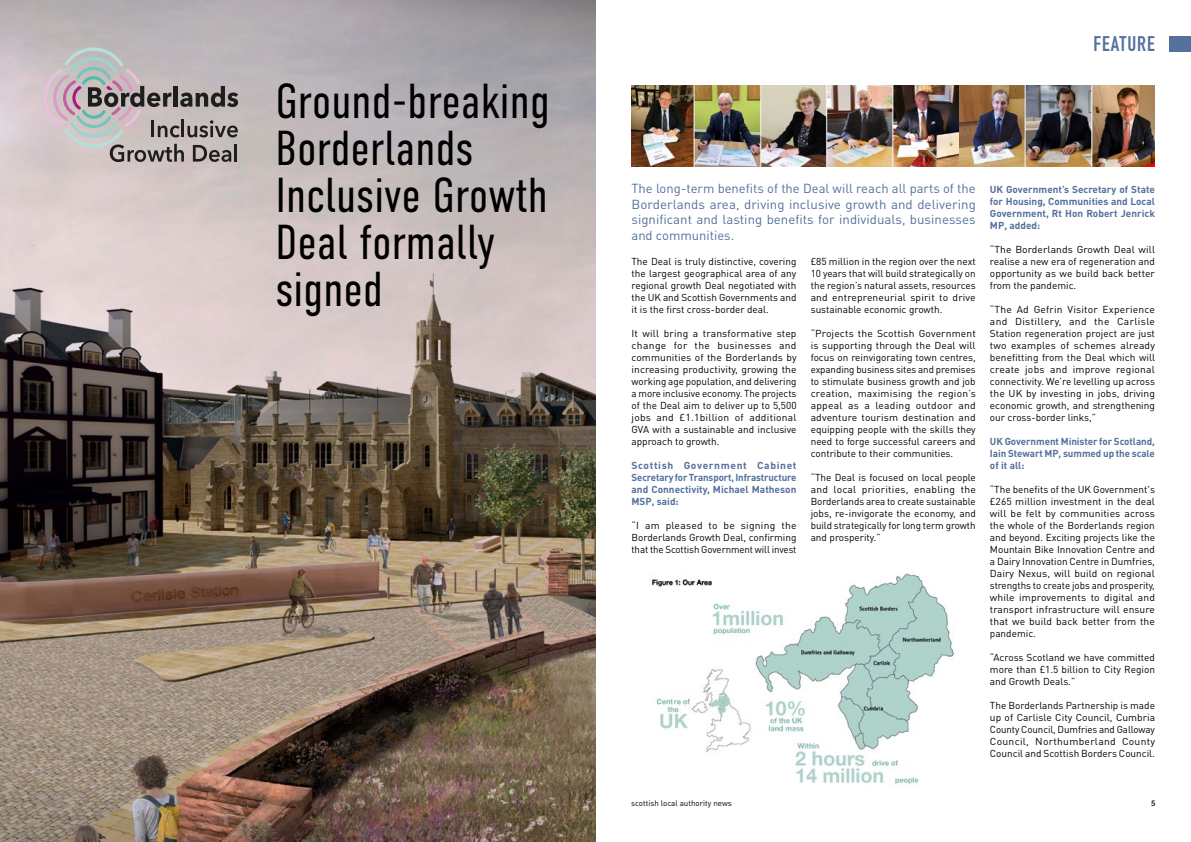
<style>
.page{position:relative;width:1191px;height:842px;background:#fff}
.page>*{position:absolute;margin:0;border:0;box-sizing:border-box;transform-origin:0 0}
.t1{font:300 49px/47px "DIN Condensed";color:#000}
.t2{font:20.9px "DIN Engschrift Std";letter-spacing:.05em;color:#54709c}
.t3{font:13px/15.6px "DIN Pro";letter-spacing:.005em;color:#54709c;text-align:justify}
.t4{font:10px/12px "DIN Pro";color:#000;text-align:justify}
.t5{font:700 10px/12px "DIN Pro";color:#54709c;text-align:justify}
.t6{font:8px "DIN Pro";color:#000}
.t7{font:600 7.7px "Raleway";color:#000}
</style>
<div class="page">
<img style="left:0;top:0;width:595px;height:842px">
<div style="left:1169px;top:36px;width:22px;height:15px;background:#54709c"></div>
<img style="left:651px;top:573px;width:304px;height:211px">
<svg style="left:44px;top:47px;width:194px;height:115px;background:#b0a9ab"></svg>
<img style="left:631px;top:85px;width:524px;height:81px">
<h1 class="t1" style="left:275px;top:78px;width:276px">Ground-breaking<br>Borderlands<br>Inclusive Growth<br>Deal formally signed</h1>
<h2 class="t2" style="left:1093px;top:31px;width:63px">FEATURE</h2>
<h3 class="t3" style="left:631px;top:180px;width:346px">The long-term benefits of the Deal will reach all parts of the Borderlands area, driving inclusive growth and delivering significant and lasting benefits for individuals, businesses and communities.</h3>
<p class="t4" style="left:631px;top:255px;width:166px">The Deal is truly distinctive, covering the largest geographical area of any regional growth Deal negotiated with the UK and Scottish Governments and it is the first cross-border deal.</p>
<p class="t4" style="left:631px;top:327px;width:167px">It will bring a transformative step change for the businesses and communities of the Borderlands by increasing productivity, growing the working age population, and delivering a more inclusive economy. The projects of the Deal aim to deliver up to 5,500 jobs and £1.1billion of additional GVA with a sustainable and inclusive approach to growth.</p>
<p class="t5" style="left:631px;top:459px;width:167px">Scottish Government Cabinet Secretary for Transport, Infrastructure and Connectivity, Michael Matheson MSP, said:</p>
<p class="t4" style="left:631px;top:519px;width:166px">“I am pleased to be signing the Borderlands Growth Deal, confirming that the Scottish Government will invest</p>
<p class="t4" style="left:810px;top:255px;width:166px">£85 million in the region over the next 10 years that will build strategically on the region’s natural assets, resources and entrepreneurial spirit to drive sustainable economic growth.</p>
<p class="t4" style="left:810px;top:327px;width:167px">“Projects the Scottish Government is supporting through the Deal will focus on reinvigorating town centres, expanding business sites and premises to stimulate business growth and job creation, maximising the region’s appeal as a leading outdoor and adventure tourism destination and equipping people with the skills they need to forge successful careers and contribute to their communities.</p>
<p class="t4" style="left:810px;top:471px;width:167px">“The Deal is focused on local people and local priorities, enabling the Borderlands area to create sustainable jobs, re-invigorate the economy, and build strategically for long term growth and prosperity.”</p>
<p class="t5" style="left:990px;top:183px;width:167px">UK Government’s Secretary of State for Housing, Communities and Local Government, Rt Hon Robert Jenrick MP, added:</p>
<p class="t4" style="left:990px;top:243px;width:167px">“The Borderlands Growth Deal will realise a new era of regeneration and opportunity as we build back better from the pandemic.</p>
<p class="t4" style="left:990px;top:303px;width:167px">“The Ad Gefrin Visitor Experience and Distillery, and the Carlisle Station regeneration project are just two examples of schemes already benefitting from the Deal which will create jobs and improve regional connectivity. We’re levelling up across the UK by investing in jobs, driving economic growth, and strengthening our cross-border links,”</p>
<p class="t5" style="left:990px;top:435px;width:167px">UK Government Minister for Scotland, Iain Stewart MP, summed up the scale of it all:</p>
<p class="t4" style="left:990px;top:483px;width:167px">“The benefits of the UK Government's £265 million investment in the deal will be felt by communities across the whole of the Borderlands region and beyond. Exciting projects like the Mountain Bike Innovation Centre and a Dairy Innovation Centre in Dumfries, Dairy Nexus, will build on regional strengths to create jobs and prosperity, while improvements to digital and transport infrastructure will ensure that we build back better from the pandemic.</p>
<p class="t4" style="left:990px;top:651px;width:166px">“Across Scotland we have committed more than £1.5 billion to City Region and Growth Deals.”</p>
<p class="t4" style="left:990px;top:699px;width:167px">The Borderlands Partnership is made up of Carlisle City Council, Cumbria County Council, Dumfries and Galloway Council, Northumberland County Council and Scottish Borders Council.</p>
<p class="t6" style="left:631px;top:797px;width:102px">scottish local authority news</p>
<p class="t7" style="left:1151px;top:799px;width:6px">5</p>
</div>
